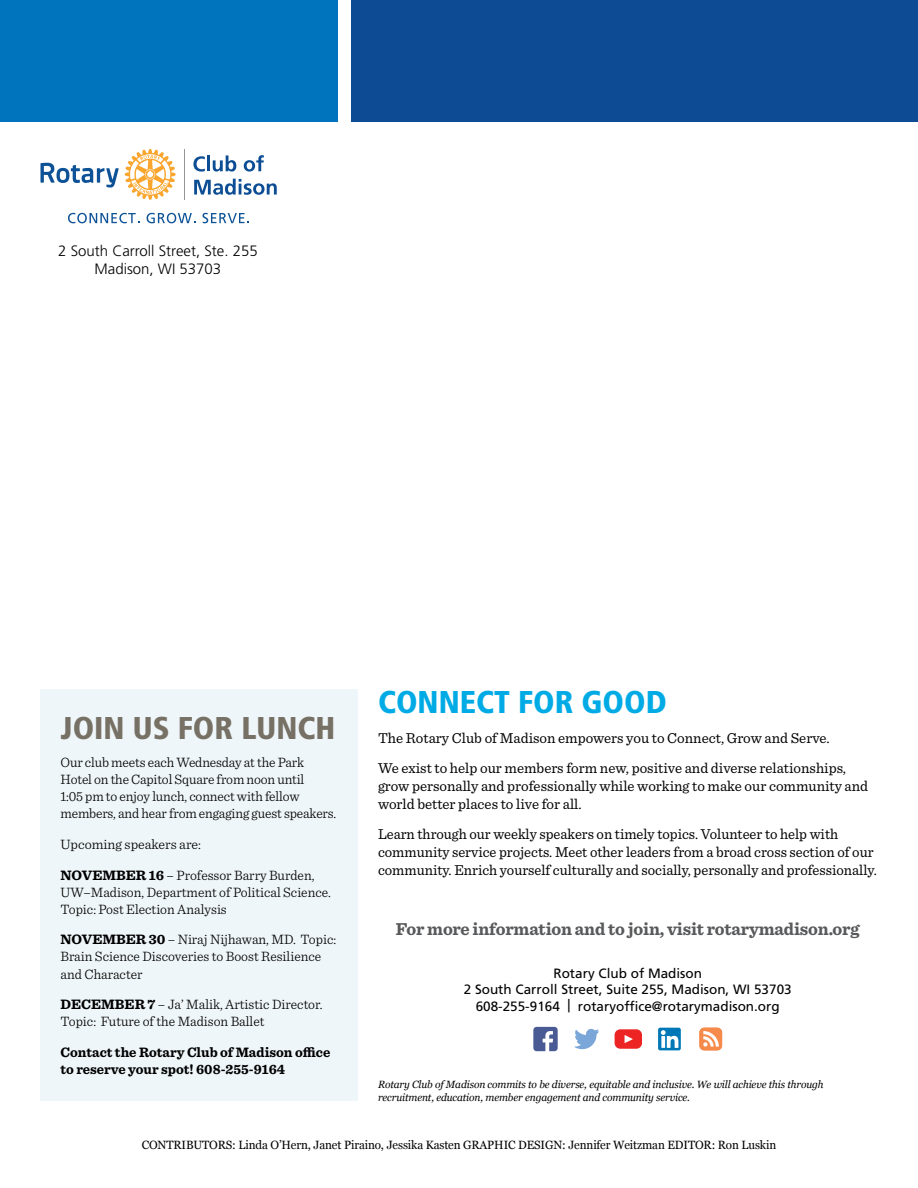
<style>
.page{position:relative;width:918px;height:1188px;background:#fff}
.page>*{position:absolute;margin:0;border:0;box-sizing:border-box;transform-origin:0 0}
.t1{font:900 condensed 31.5px "Frutiger";color:#00abe5}
.t2{font:900 condensed 31.5px "Frutiger";color:#767065}
.t3{font:700 18px "Sentinel";letter-spacing:-.01em;color:#58595b}
.t4{font:15px/18px "Sentinel";color:#000}
.t5{font:300 15px/18px "Frutiger";color:#000;text-align:center}
.t6{font:300 14.25px/17.1px "Sentinel";letter-spacing:-.005em;color:#000}
.t7{font:700 14.25px/17.1px "Sentinel";color:#000}
.t8{font:13.5px/16.2px "Frutiger LT Std";color:#000;text-align:center}
.t9{font:12px "Georgia";letter-spacing:-.01em;color:#000}
.t10{font:italic 10.5px/12.6px "Georgia";letter-spacing:-.01em;color:#000}
.s1{font-weight:700}
</style>
<div class="page">
<div style="left:0;top:0;width:338px;height:122px;background:#0075be"></div>
<div style="left:351px;top:0;width:567px;height:122px;background:#0d4c94"></div>
<div style="left:40px;top:689px;width:318px;height:411px;background:#eff6f9"></div>
<svg style="left:615px;top:1029px;width:27px;height:20px"></svg>
<svg style="left:575px;top:1029px;width:24px;height:20px"></svg>
<svg style="left:658px;top:1028px;width:23px;height:22px"></svg>
<svg style="left:533px;top:1027px;width:25px;height:24px"></svg>
<svg style="left:699px;top:1028px;width:23px;height:22px"></svg>
<hr style="left:184px;top:149px;width:1px;height:51px;background:#949499">
<svg style="left:40px;top:163px;width:79px;height:25px"></svg>
<svg style="left:125px;top:149px;width:51px;height:51px"></svg>
<svg style="left:193px;top:156px;width:12px;height:16px"></svg>
<hr style="left:207px;top:155px;width:3px;height:16px;background:#0d4d94">
<svg style="left:213px;top:155px;width:23px;height:17px"></svg>
<svg style="left:244px;top:155px;width:20px;height:17px"></svg>
<svg style="left:194px;top:179px;width:83px;height:16px"></svg>
<svg style="left:68px;top:213px;width:71px;height:10px"></svg>
<svg style="left:147px;top:213px;width:48px;height:10px"></svg>
<svg style="left:203px;top:213px;width:46px;height:10px"></svg>
<p class="t5" style="left:58px;top:242px;width:201px">2 South Carroll Street, Ste. 255<br>Madison, WI 53703</p>
<h1 class="t2" style="left:60px;top:709px;width:276px">JOIN US FOR LUNCH</h1>
<p class="t6" style="left:60px;top:753px;width:277px">Our club meets each Wednesday at the Park Hotel on the Capitol Square from noon until<br>1:05 pm to enjoy lunch, connect with fellow members, and hear from engaging guest speakers.</p>
<p class="t6" style="left:60px;top:828px;width:256px;line-height:30.6px">Upcoming speakers are:<br><span class="s1">NOVEMBER 16</span> – Professor Barry Burden,</p>
<p class="t6" style="left:60px;top:882px;width:272px">UW–Madison, Department of Political Science.<br>Topic: Post Election Analysis</p>
<p class="t6" style="left:60px;top:930px;width:277px"><span class="s1">NOVEMBER 30</span> – Niraj Nijhawan, MD. Topic:<br>Brain Science Discoveries to Boost Resilience and Character</p>
<p class="t6" style="left:60px;top:995px;width:264px"><span class="s1">DECEMBER 7</span> – Ja’ Malik, Artistic Director.<br>Topic: Future of the Madison Ballet</p>
<p class="t7" style="left:60px;top:1043px;width:271px">Contact the Rotary Club of Madison office to reserve your spot! 608-255-9164</p>
<h1 class="t1" style="left:378px;top:683px;width:290px">CONNECT FOR GOOD</h1>
<p class="t4" style="left:378px;top:722px;width:470px;line-height:29.8px">The Rotary Club of Madison empowers you to Connect, Grow and Serve.<br>We exist to help our members form new, positive and diverse relationships,</p>
<p class="t4" style="left:378px;top:776px;width:492px">grow personally and professionally while working to make our community and world better places to live for all.</p>
<p class="t4" style="left:378px;top:824px;width:500px">Learn through our weekly speakers on timely topics. Volunteer to help with community service projects. Meet other leaders from a broad cross section of our community. Enrich yourself culturally and socially, personally and professionally.</p>
<p class="t3" style="left:396px;top:915px;width:465px">For more information and to join, visit rotarymadison.org</p>
<p class="t8" style="left:464px;top:966px;width:329px">Rotary Club of Madison<br>2 South Carroll Street, Suite 255, Madison, WI 53703<br>608-255-9164 | rotaryoffice@rotarymadison.org</p>
<p class="t10" style="left:378px;top:1078px;width:447px">Rotary Club of Madison commits to be diverse, equitable and inclusive. We will achieve this through recruitment, education, member engagement and community service.</p>
<p class="t9" style="left:142px;top:1136px;width:636px">CONTRIBUTORS: Linda O’Hern, Janet Piraino, Jessika Kasten GRAPHIC DESIGN: Jennifer Weitzman EDITOR: Ron Luskin</p>
</div>
